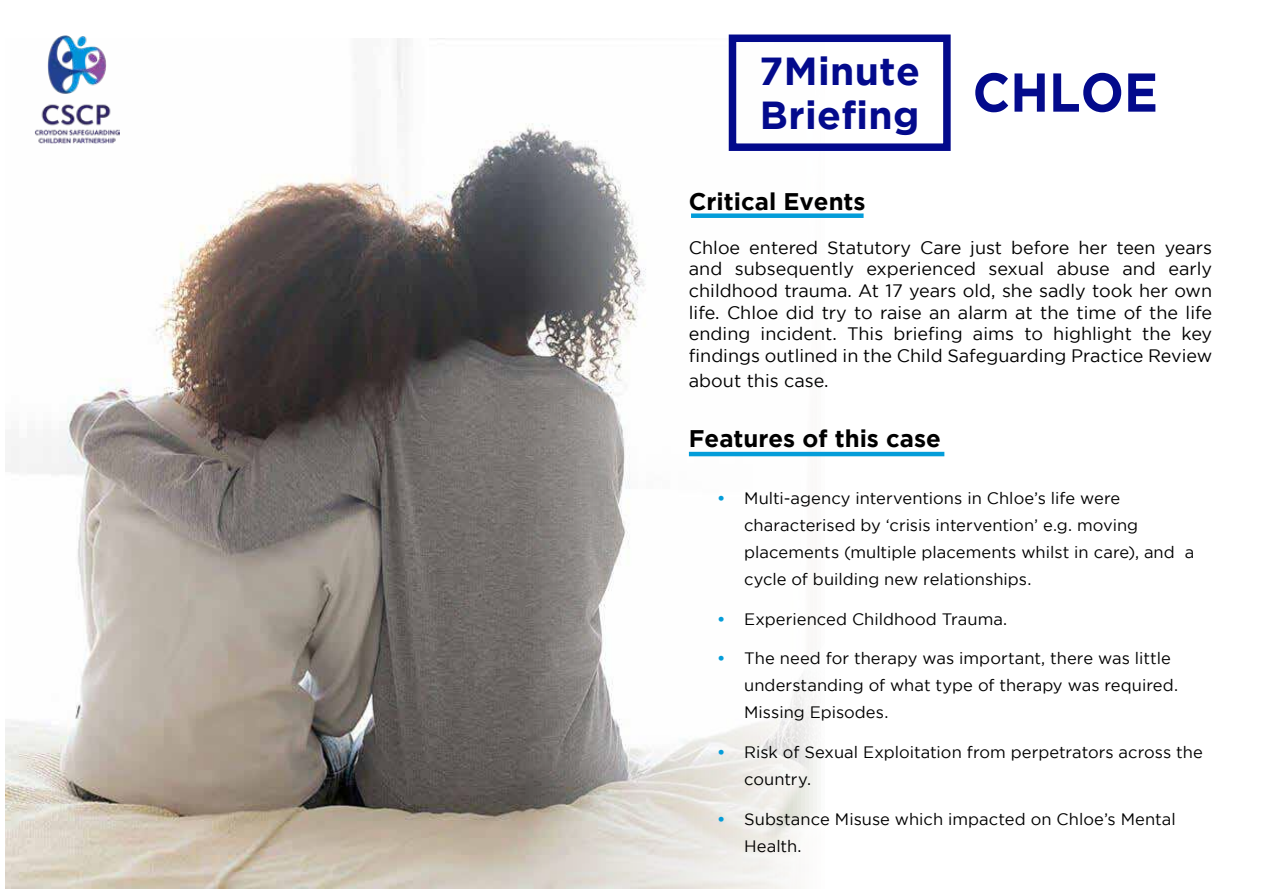
<style>
.page{position:relative;width:1263px;height:893px;background:#fff}
.page>*{position:absolute;margin:0;border:0;box-sizing:border-box;transform-origin:0 0}
.t1{font:700 54.6px "Gotham";color:#030a8c;scale:.93 1}
.t2{font:700 39px/43.5px "Gotham";letter-spacing:.01em;color:#030a8c}
.t3{font:700 24px "Gotham";color:#000}
.t4{font:18px/21.6px "Gotham";color:#000;text-align:justify}
.t5{font:16.5px/27px "Gotham";color:#000}
.s1{font-weight:700;color:#049dd9}
</style>
<div class="page">
<img style="left:6px;top:38px;width:939px;height:851px">
<div style="left:691px;top:213px;width:172px;height:5px;background:#049dd9"></div>
<hr style="left:689px;top:452px;width:255px;height:4px;background:#049dd9">
<div style="left:729px;top:35px;width:222px;height:116px;border:8px solid #030a8c"></div>
<div style="left:27px;top:27px;width:99px;height:123px;background:#fff"></div>
<img style="left:34px;top:35px;width:85px;height:108px">
<h2 class="t2" style="left:759px;top:49px;width:162px">7Minute<br>Briefing</h2>
<h1 class="t1" style="left:972px;top:61px;width:201px">CHLOE</h1>
<h3 class="t3" style="left:689px;top:187px;width:178px">Critical Events</h3>
<p class="t4" style="left:689px;top:236px;width:525px">Chloe entered Statutory Care just before her teen years and subsequently experienced sexual abuse and early childhood trauma. At 17 years old, she sadly took her own life. Chloe did try to raise an alarm at the time of the life ending incident. This briefing aims to highlight the key findings outlined in the Child Safeguarding Practice Review</p>
<p class="t4" style="left:689px;top:369px;width:141px">about this case.</p>
<h3 class="t3" style="left:689px;top:425px;width:253px">Features of this case</h3>
<p class="t5" style="left:744px;top:484px;width:452px;text-indent:-27px"><span class="s1">•</span> Multi-agency interventions in Chloe’s life were characterised by ‘crisis intervention’ e.g. moving placements (multiple placements whilst in care), and a cycle of building new relationships.</p>
<p class="t5" style="left:717px;top:605px;width:292px"><span class="s1">•</span> Experienced Childhood Trauma.</p>
<p class="t5" style="left:744px;top:645px;width:435px;text-indent:-27px"><span class="s1">•</span> The need for therapy was important, there was little understanding of what type of therapy was required.<br>Missing Episodes.</p>
<p class="t5" style="left:744px;top:738px;width:460px;text-indent:-27px"><span class="s1">•</span> Risk of Sexual Exploitation from perpetrators across the country.</p>
<p class="t5" style="left:744px;top:805px;width:433px;text-indent:-27px"><span class="s1">•</span> Substance Misuse which impacted on Chloe’s Mental<br>Health.</p>
</div>
